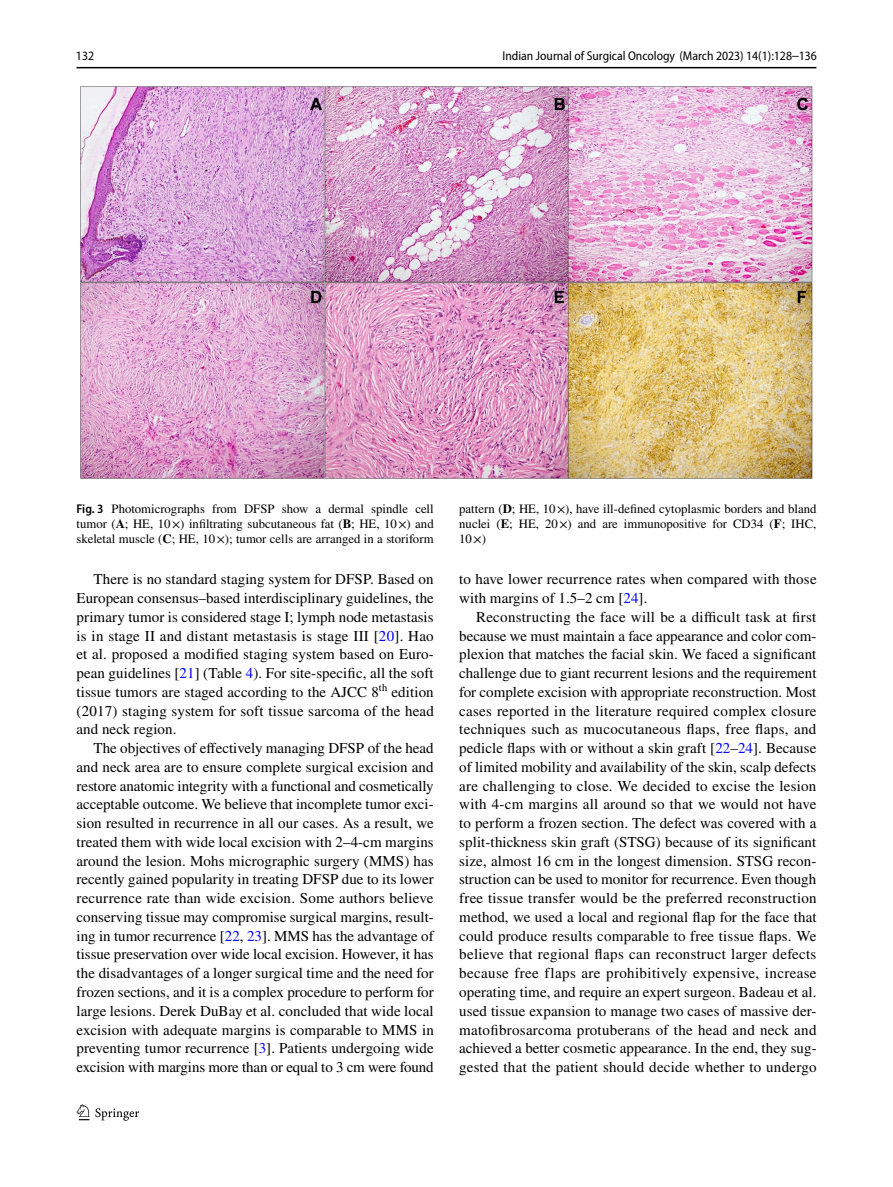
<style>
.page{position:relative;width:893px;height:1187px;background:#fff}
.page>*{position:absolute;margin:0;border:0;box-sizing:border-box;transform-origin:0 0}
.t1{font:15px/18.8px "STIX Regular 2";letter-spacing:.01em;color:#000;text-align:justify}
.t2{font:12.75px/15px "STIX Regular 2";color:#000;text-align:justify}
.t3{font:semi-condensed 12.75px "Myriad Pro";color:#000}
.t4{font:semi-condensed 12.75px "Wpglkc Myriad Pro";color:#000}
.s1{font-family:"Myriad Pro Semi Cn 2";font-stretch:normal}
.s2{font-family:"STIX";font-stretch:normal;font-size:16.35px}
.s3{font-family:"Myriad Pro";font-weight:600;font-stretch:semi-condensed}
.s4{font-family:"STIX";font-weight:700}
.s5{color:#00f}
</style>
<div class="page">
<hr style="left:77px;top:67px;width:739px;height:1px;background:#000">
<img style="left:81px;top:87px;width:731px;height:391px">
<svg style="left:77px;top:1104px;width:12px;height:16px"></svg>
<svg style="left:95px;top:1108px;width:44px;height:12px"></svg>
<p class="t4" style="left:76px;top:51px;width:20px">132</p>
<p class="t3" style="left:502px;top:49px;width:316px">Indian Journal of Surgical Oncology <span class="s1">(March 2023) 14(1):128</span><span class="s2">–</span><span class="s1">136</span></p>
<p class="t2" style="left:77px;top:502px;width:359px"><span class="s3">Fig. 3</span> Photomicrographs from DFSP show a dermal spindle cell tumor (<span class="s4">A</span>; HE, 10×) infiltrating subcutaneous fat (<span class="s4">B</span>; HE, 10×) and skeletal muscle (<span class="s4">C</span>; HE, 10×); tumor cells are arranged in a storiform</p>
<p class="t2" style="left:459px;top:502px;width:359px">pattern (<span class="s4">D</span>; HE, 10×), have ill-defined cytoplasmic borders and bland nuclei (<span class="s4">E</span>; HE, 20×) and are immunopositive for CD34 (<span class="s4">F</span>; IHC, 10×)</p>
<p class="t1" style="left:77px;top:571px;width:359px;text-indent:17px">There is no standard staging system for DFSP. Based on European consensus–based interdisciplinary guidelines, the primary tumor is considered stage I; lymph node metastasis is in stage II and distant metastasis is stage III [<span class="s5">20</span>]. Hao et al. proposed a modified staging system based on Euro&shy;pean guidelines [<span class="s5">21</span>] (Table <span class="s5">4</span>). For site-specific, all the soft tissue tumors are staged according to the AJCC 8<sup>th</sup> edition (2017) staging system for soft tissue sarcoma of the head and neck region.</p>
<p class="t1" style="left:77px;top:739px;width:359px;text-indent:17px">The objectives of effectively managing DFSP of the head and neck area are to ensure complete surgical excision and restore anatomic integrity with a functional and cosmetically acceptable outcome. We believe that incomplete tumor exci&shy;sion resulted in recurrence in all our cases. As a result, we treated them with wide local excision with 2–4-cm margins around the lesion. Mohs micrographic surgery (MMS) has recently gained popularity in treating DFSP due to its lower recurrence rate than wide excision. Some authors believe conserving tissue may compromise surgical margins, result&shy;ing in tumor recurrence [<span class="s5">22</span>, <span class="s5">23</span>]. MMS has the advantage of tissue preservation over wide local excision. However, it has the disadvantages of a longer surgical time and the need for frozen sections, and it is a complex procedure to perform for large lesions. Derek DuBay et al. concluded that wide local excision with adequate margins is comparable to MMS in preventing tumor recurrence [<span class="s5">3</span>]. Patients undergoing wide excision with margins more than or equal to 3 cm were found</p>
<p class="t1" style="left:459px;top:571px;width:359px">to have lower recurrence rates when compared with those with margins of 1.5–2 cm [<span class="s5">24</span>].</p>
<p class="t1" style="left:459px;top:608px;width:359px;text-indent:17px">Reconstructing the face will be a difficult task at first because we must maintain a face appearance and color com&shy;plexion that matches the facial skin. We faced a significant challenge due to giant recurrent lesions and the requirement for complete excision with appropriate reconstruction. Most cases reported in the literature required complex closure techniques such as mucocutaneous flaps, free flaps, and pedicle flaps with or without a skin graft [<span class="s5">22</span>–<span class="s5">24</span>]. Because of limited mobility and availability of the skin, scalp defects are challenging to close. We decided to excise the lesion with 4-cm margins all around so that we would not have to perform a frozen section. The defect was covered with a split-thickness skin graft (STSG) because of its significant size, almost 16 cm in the longest dimension. STSG recon&shy;struction can be used to monitor for recurrence. Even though free tissue transfer would be the preferred reconstruction method, we used a local and regional flap for the face that could produce results comparable to free tissue flaps. We believe that regional flaps can reconstruct larger defects because free flaps are prohibitively expensive, increase operating time, and require an expert surgeon. Badeau et al. used tissue expansion to manage two cases of massive der&shy;matofibrosarcoma protuberans of the head and neck and achieved a better cosmetic appearance. In the end, they sug&shy;gested that the patient should decide whether to undergo</p>
</div>
